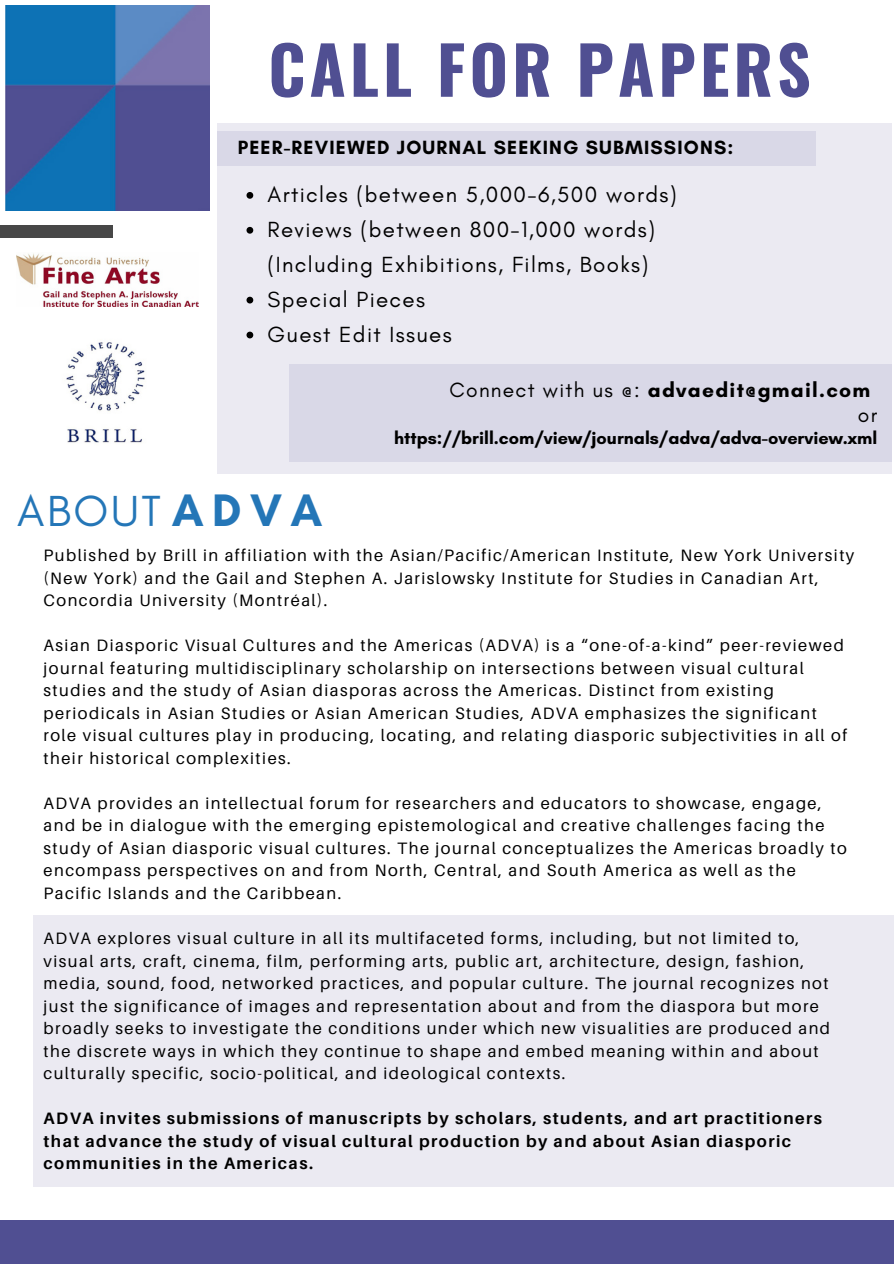
<style>
.page{position:relative;width:894px;height:1264px;background:#fff}
.page>*{position:absolute;margin:0;border:0;box-sizing:border-box;transform-origin:0 0}
.t1{font:700 65.85px "Oswald";letter-spacing:.06em;color:#504f92}
.t2{font:44.25px "Glacial Indifference";letter-spacing:.06em;color:#2476b7}
.t3{font:22.35px/35px "Glacial Indifference";letter-spacing:.06em;color:#000}
.t4{font:700 21px "Glacial Indifference";letter-spacing:.06em;color:#000}
.t5{font:21px "Glacial Indifference";color:#000}
.t6{font:700 19.5px "Glacial Indifference";letter-spacing:.06em;color:#000}
.t7{font:700 18px "Glacial Indifference";color:#000}
.t8{font:16.5px/22.5px "Aileron";letter-spacing:.09em;color:#000}
.t9{font:700 16.5px/22.5px "Aileron";letter-spacing:.09em;color:#000}
.s1{font-weight:700;font-size:46.35px}
.s2{font-weight:400}
</style>
<div class="page">
<div style="left:0;top:226px;width:113px;height:11px;background:#474747"></div>
<div style="left:0;top:1220px;width:893px;height:43px;background:#504f92"></div>
<img style="left:5px;top:6px;width:204px;height:205px">
<div style="left:217px;top:123px;width:674px;height:350px;background:#ebeaf2"></div>
<svg style="left:246px;top:192px;width:7px;height:7px"></svg>
<svg style="left:246px;top:227px;width:7px;height:7px"></svg>
<svg style="left:246px;top:297px;width:7px;height:6px"></svg>
<svg style="left:246px;top:331px;width:7px;height:7px"></svg>
<div style="left:217px;top:131px;width:598px;height:34px;background:#d9d8e7"></div>
<div style="left:289px;top:364px;width:602px;height:98px;background:#d9d8e7"></div>
<div style="left:33px;top:915px;width:860px;height:271px;background:#ebeaf2"></div>
<img style="left:66px;top:342px;width:79px;height:101px">
<img style="left:16px;top:253px;width:183px;height:54px">
<h1 class="t1" style="left:268px;top:18px;width:543px">CALL FOR PAPERS</h1>
<p class="t6" style="left:238px;top:135px;width:497px">PEER-REVIEWED JOURNAL SEEKING SUBMISSIONS:</p>
<h3 class="t3" style="left:267px;top:177px;width:410px">Articles (between 5,000-6,500 words)<br>Reviews (between 800-1,000 words) (Including Exhibitions, Films, Books)<br>Special Pieces<br>Guest Edit Issues</h3>
<h2 class="t2" style="left:17px;top:483px;width:307px">ABOUT <span class="s1">ADVA</span></h2>
<p class="t4" style="left:449px;top:377px;width:422px"><span class="s2">Connect with us @:</span> advaedit@gmail.com</p>
<p class="t7" style="left:394px;top:427px;width:484px">https://brill.com/view/journals/adva/adva-overview.xml</p>
<p class="t5" style="left:857px;top:402px;width:21px">or</p>
<p class="t8" style="left:44px;top:543px;width:812px">Published by Brill in affiliation with the Asian/Pacific/American Institute, New York University (New York) and the Gail and Stephen A. Jarislowsky Institute for Studies in Canadian Art,<br>Concordia University (Montréal).</p>
<p class="t8" style="left:44px;top:633px;width:804px">Asian Diasporic Visual Cultures and the Americas (ADVA) is a “one-of-a-kind” peer-reviewed journal featuring multidisciplinary scholarship on intersections between visual cultural studies and the study of Asian diasporas across the Americas. Distinct from existing periodicals in Asian Studies or Asian American Studies, ADVA emphasizes the significant role visual cultures play in producing, locating, and relating diasporic subjectivities in all of their historical complexities.</p>
<p class="t8" style="left:44px;top:791px;width:804px">ADVA provides an intellectual forum for researchers and educators to showcase, engage, and be in dialogue with the emerging epistemological and creative challenges facing the study of Asian diasporic visual cultures. The journal conceptualizes the Americas broadly to encompass perspectives on and from North, Central, and South America as well as the Pacific Islands and the Caribbean.</p>
<p class="t8" style="left:44px;top:926px;width:787px">ADVA explores visual culture in all its multifaceted forms, including, but not limited to, visual arts, craft, cinema, film, performing arts, public art, architecture, design, fashion, media, sound, food, networked practices, and popular culture. The journal recognizes not just the significance of images and representation about and from the diaspora but more broadly seeks to investigate the conditions under which new visualities are produced and the discrete ways in which they continue to shape and embed meaning within and about culturally specific, socio-political, and ideological contexts.</p>
<p class="t9" style="left:44px;top:1106px;width:779px">ADVA invites submissions of manuscripts by scholars, students, and art practitioners that advance the study of visual cultural production by and about Asian diasporic communities in the Americas.</p>
</div>
